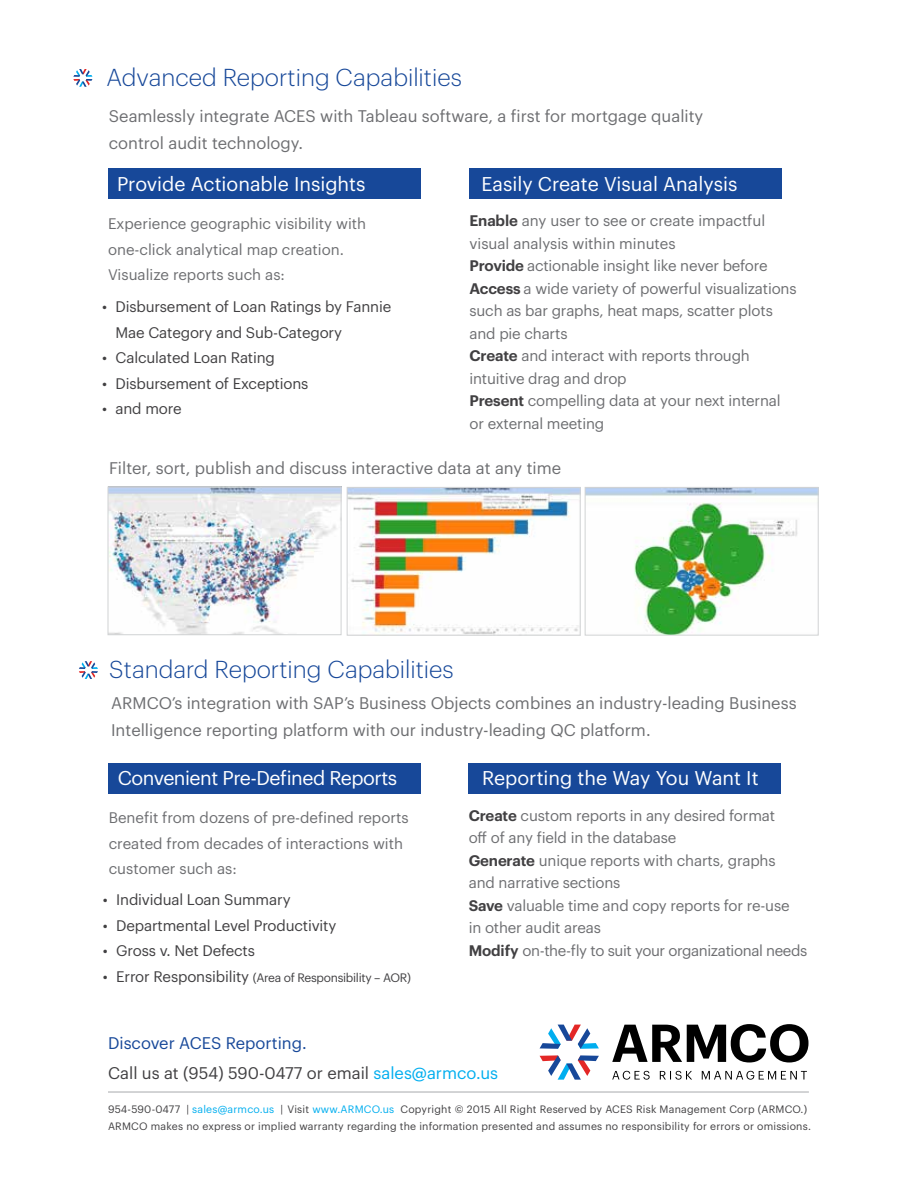
<style>
.page{position:relative;width:918px;height:1188px;background:#fff}
.page>*{position:absolute;margin:0;border:0;box-sizing:border-box;transform-origin:0 0}
.t1{font:300 24px "Graphik";color:#174899}
.t2{font:19.5px "Graphik";color:#fff}
.t3{font:19.5px "Graphik";letter-spacing:-.025em;color:#fff}
.t4{font:16.5px/27px "Graphik";color:#6d6e71}
.t5{font:16.5px/30px "Graphik";color:#414042}
.t6{font:15px/22.5px "Graphik";letter-spacing:-.01em;color:#6d6e71}
.t7{font:15px/25.5px "Graphik";letter-spacing:-.01em;color:#414042}
.t8{font:12px "Graphik";letter-spacing:-.025em;color:#414042}
.t9{font:10.5px/16.5px "Graphik";letter-spacing:.02em;color:#414042}
.s1{font-weight:600;color:#414042}
.s2{font-size:15px}
.s3{color:#174899}
.s4{color:#00aeef}
</style>
<div class="page">
<svg style="left:612px;top:1071px;width:195px;height:9px"></svg>
<svg style="left:540px;top:1055px;width:59px;height:25px"></svg>
<svg style="left:540px;top:1025px;width:59px;height:24px"></svg>
<svg style="left:612px;top:1024px;width:196px;height:39px"></svg>
<hr style="left:108px;top:1092px;width:701px;height:1px;background:#a7a9ac">
<div style="left:469px;top:169px;width:312px;height:30px;background:#174899"></div>
<div style="left:108px;top:169px;width:312px;height:30px;background:#174899"></div>
<svg style="left:73px;top:69px;width:19px;height:18px"></svg>
<svg style="left:79px;top:661px;width:19px;height:18px"></svg>
<img style="left:110px;top:489px;width:229px;height:144px">
<div style="left:108px;top:487px;width:233px;height:148px;border:1px solid #d1d3d4"></div>
<img style="left:349px;top:489px;width:229px;height:144px">
<div style="left:347px;top:487px;width:233px;height:148px;border:1px solid #d1d3d4"></div>
<img style="left:587px;top:489px;width:229px;height:144px">
<div style="left:585px;top:487px;width:233px;height:148px;border:1px solid #d1d3d4"></div>
<div style="left:469px;top:763px;width:312px;height:30px;background:#174899"></div>
<div style="left:109px;top:763px;width:312px;height:30px;background:#174899"></div>
<h1 class="t1" style="left:106px;top:60px;width:357px">Advanced Reporting Capabilities</h1>
<p class="t4" style="left:109px;top:102px;width:596px">Seamlessly integrate ACES with Tableau software, a first for mortgage quality control audit technology.</p>
<h2 class="t2" style="left:117px;top:169px;width:250px">Provide Actionable Insights</h2>
<p class="t6" style="left:108px;top:210px;width:260px;line-height:25.5px">Experience geographic visibility with one-click analytical map creation.<br>Visualize reports such as:</p>
<p class="t7" style="left:116px;top:293px;width:277px;text-indent:-14px">• Disbursement of Loan Ratings by Fannie<br>Mae Category and Sub-Category</p>
<p class="t7" style="left:102px;top:344px;width:175px">• Calculated Loan Rating</p>
<p class="t7" style="left:102px;top:369px;width:208px">• Disbursement of Exceptions</p>
<p class="t7" style="left:102px;top:395px;width:81px">• and more</p>
<h2 class="t2" style="left:482px;top:169px;width:258px">Easily Create Visual Analysis</h2>
<p class="t6" style="left:470px;top:209px;width:329px"><span class="s1">Enable</span> any user to see or create impactful visual analysis within minutes<br><span class="s1">Provide</span> actionable insight like never before <span class="s1">Access</span> a wide variety of powerful visualizations such as bar graphs, heat maps, scatter plots and pie charts<br><span class="s1">Create</span> and interact with reports through intuitive drag and drop<br><span class="s1">Present</span> compelling data at your next internal or external meeting</p>
<p class="t4" style="left:109px;top:453px;width:454px">Filter, sort, publish and discuss interactive data at any time</p>
<h1 class="t1" style="left:109px;top:652px;width:346px">Standard Reporting Capabilities</h1>
<p class="t4" style="left:111px;top:688px;width:687px">ARMCO’s integration with SAP’s Business Objects combines an industry-leading Business<br>Intelligence reporting platform with our industry-leading QC platform.</p>
<h2 class="t3" style="left:118px;top:763px;width:281px">Convenient Pre-Defined Reports</h2>
<p class="t6" style="left:109px;top:804px;width:301px;line-height:25.5px">Benefit from dozens of pre-defined reports created from decades of interactions with customer such as:</p>
<p class="t7" style="left:103px;top:886px;width:189px">• Individual Loan Summary</p>
<p class="t7" style="left:103px;top:911px;width:235px">• Departmental Level Productivity</p>
<p class="t7" style="left:103px;top:937px;width:154px">• Gross v. Net Defects</p>
<p class="t8" style="left:103px;top:968px;width:310px"><span class="s2">• Error Responsibility</span> (Area of Responsibility – AOR)</p>
<h2 class="t2" style="left:482px;top:763px;width:278px">Reporting the Way You Want It</h2>
<p class="t6" style="left:469px;top:803px;width:340px"><span class="s1">Create</span> custom reports in any desired format<br>off of any field in the database<br><span class="s1">Generate</span> unique reports with charts, graphs<br>and narrative sections<br><span class="s1">Save</span> valuable time and copy reports for re-use<br>in other audit areas<br><span class="s1">Modify</span> on-the-fly to suit your organizational needs</p>
<p class="t5" style="left:108px;top:1027px;width:392px"><span class="s3">Discover ACES Reporting.<br></span>Call us at (954) 590-0477 or email <span class="s4">sales@armco.us</span></p>
<p class="t9" style="left:108px;top:1100px;width:705px">954-590-0477 | <span class="s4">sales@armco.us</span> | Visit <span class="s4">www.ARMCO.us</span> Copyright © 2015 All Right Reserved by ACES Risk Management Corp (ARMCO.)<br>ARMCO makes no express or implied warranty regarding the information presented and assumes no responsibility for errors or omissions.</p>
</div>
